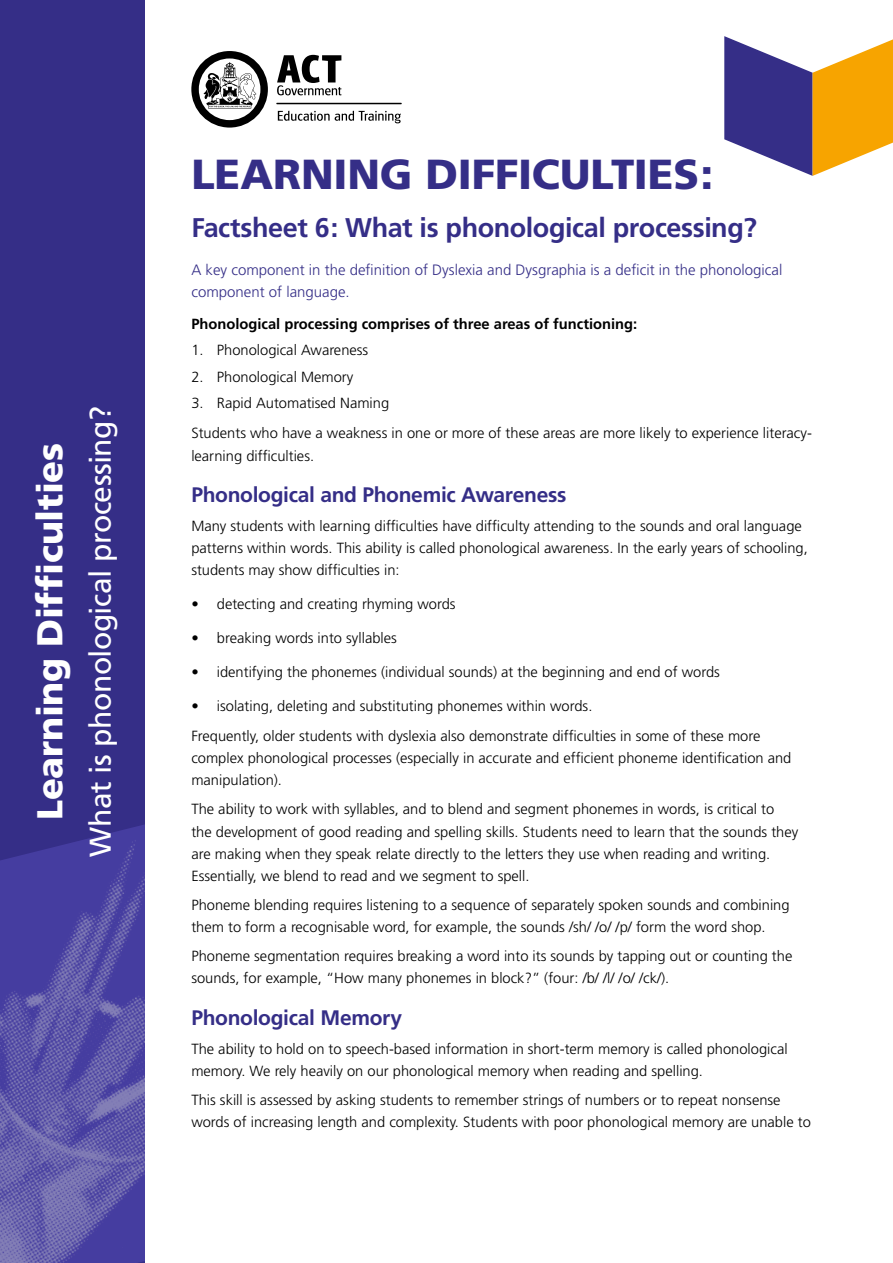
<style>
.page{position:relative;width:893px;height:1263px;background:#fff}
.page>*{position:absolute;margin:0;border:0;box-sizing:border-box;transform-origin:0 0}
.t1{font:900 42px "Frutiger";letter-spacing:-.005em;color:#352e87}
.t2{font:900 36px "Frutiger";letter-spacing:-.005em;color:#fff}
.t3{font:30px "Frutiger";letter-spacing:-.02em;color:#fff}
.t4{font:700 27px "Frutiger";letter-spacing:-.015em;color:#352e87}
.t5{font:700 21px "Frutiger";letter-spacing:-.015em;color:#352e87}
.Summary{font:300 15px/22.2px "Frutiger";color:#352e87}
.t6{font:300 14.7px/22.2px "Frutiger";color:#000}
.t7{font:700 14.7px "Frutiger";color:#000}
</style>
<div class="page">
<svg style="left:724px;top:36px;width:169px;height:140px"></svg>
<div style="left:0;top:0;width:145px;height:1263px;background:#352e87"></div>
<img style="left:0;top:824px;width:145px;height:439px">
<svg style="left:191px;top:51px;width:77px;height:77px"></svg>
<hr style="left:276px;top:103px;width:126px;height:1px;background:#000">
<svg style="left:278px;top:111px;width:123px;height:12px"></svg>
<svg style="left:277px;top:55px;width:64px;height:40px"></svg>
<h2 class="t2" style="left:28px;top:820px;width:379px;rotate:-90deg">Learning Difficulties</h2>
<h3 class="t3" style="left:83px;top:856px;width:452px;rotate:-90deg">What is phonological processing?</h3>
<h1 class="t1" style="left:191px;top:149px;width:523px">LEARNING DIFFICULTIES:</h1>
<h2 class="t4" style="left:191px;top:212px;width:567px">Factsheet 6: What is phonological processing?</h2>
<p class="Summary" style="left:191px;top:259px;width:592px">A key component in the definition of Dyslexia and Dysgraphia is a deficit in the phonological component of language.</p>
<p class="t7" style="left:191px;top:315px;width:447px">Phonological processing comprises of three areas of functioning:</p>
<p class="t6" style="left:191px;top:339px;width:178px">1. Phonological Awareness</p>
<p class="t6" style="left:191px;top:366px;width:163px">2. Phonological Memory</p>
<p class="t6" style="left:191px;top:392px;width:199px">3. Rapid Automatised Naming</p>
<p class="t6" style="left:191px;top:422px;width:622px">Students who have a weakness in one or more of these areas are more likely to experience literacy&shy;learning difficulties.</p>
<h3 class="t5" style="left:191px;top:482px;width:377px">Phonological and Phonemic Awareness</h3>
<p class="t6" style="left:191px;top:515px;width:618px">Many students with learning difficulties have difficulty attending to the sounds and oral language patterns within words. This ability is called phonological awareness. In the early years of schooling, students may show difficulties in:</p>
<p class="t6" style="left:191px;top:593px;width:266px">• detecting and creating rhyming words</p>
<p class="t6" style="left:191px;top:627px;width:207px">• breaking words into syllables</p>
<p class="t6" style="left:191px;top:661px;width:530px">• identifying the phonemes (individual sounds) at the beginning and end of words</p>
<p class="t6" style="left:191px;top:695px;width:403px">• isolating, deleting and substituting phonemes within words.</p>
<p class="t6" style="left:191px;top:725px;width:602px">Frequently, older students with dyslexia also demonstrate difficulties in some of these more complex phonological processes (especially in accurate and efficient phoneme identification and manipulation).</p>
<p class="t6" style="left:191px;top:798px;width:608px">The ability to work with syllables, and to blend and segment phonemes in words, is critical to the development of good reading and spelling skills. Students need to learn that the sounds they are making when they speak relate directly to the letters they use when reading and writing.<br>Essentially, we blend to read and we segment to spell.</p>
<p class="t6" style="left:191px;top:894px;width:600px">Phoneme blending requires listening to a sequence of separately spoken sounds and combining them to form a recognisable word, for example, the sounds /sh/ /o/ /p/ form the word shop.</p>
<p class="t6" style="left:191px;top:945px;width:603px">Phoneme segmentation requires breaking a word into its sounds by tapping out or counting the sounds, for example, “How many phonemes in block?” (four: /b/ /l/ /o/ /ck/).</p>
<h3 class="t5" style="left:191px;top:1005px;width:212px">Phonological Memory</h3>
<p class="t6" style="left:191px;top:1038px;width:598px">The ability to hold on to speech-based information in short-term memory is called phonological memory. We rely heavily on our phonological memory when reading and spelling.</p>
<p class="t6" style="left:191px;top:1089px;width:621px">This skill is assessed by asking students to remember strings of numbers or to repeat nonsense words of increasing length and complexity. Students with poor phonological memory are unable to</p>
</div>
